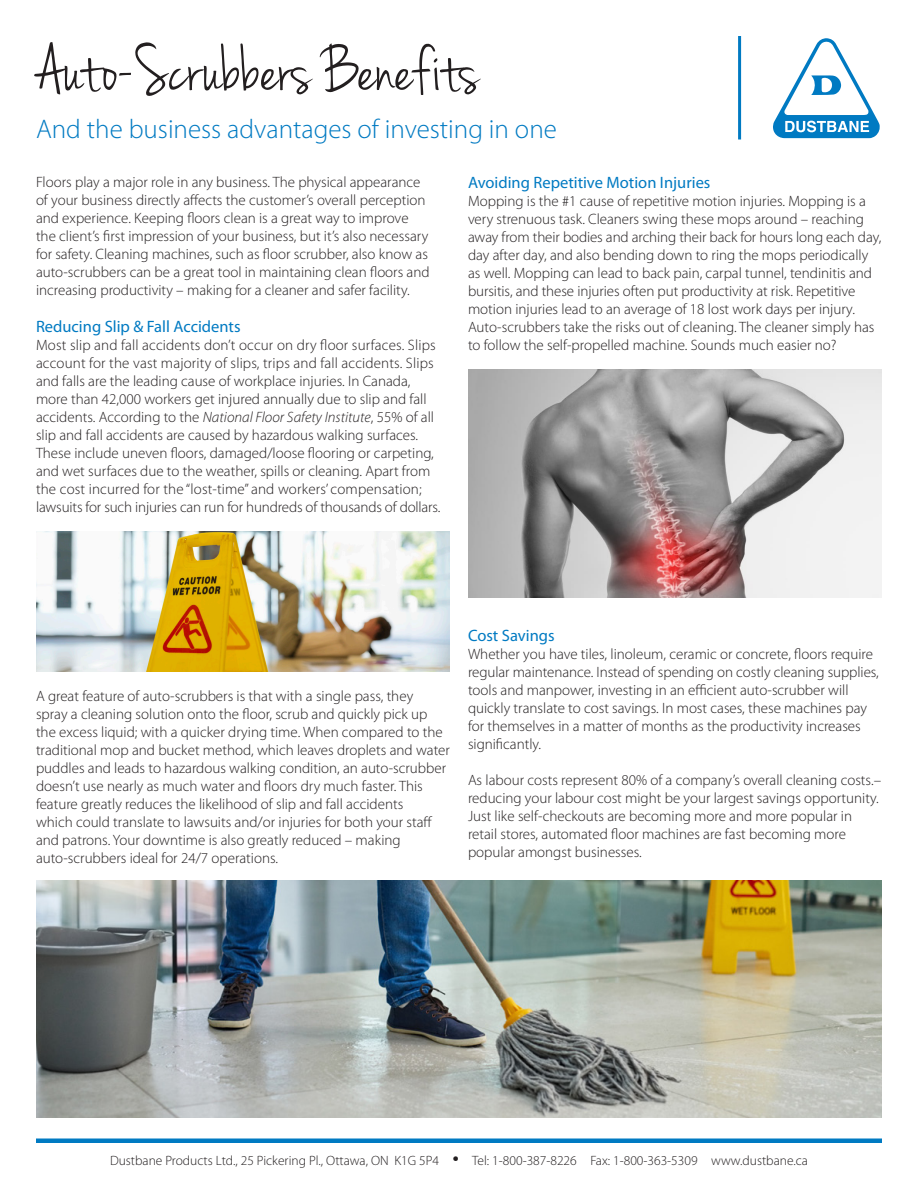
<style>
.page{position:relative;width:918px;height:1188px;background:#fff}
.page>*{position:absolute;margin:0;border:0;box-sizing:border-box;transform-origin:0 0}
.Page_Title{font:72px "Jenna Sue";color:#231f20}
.Page_Subtitle{font:300 27px "Myriad Pro";color:#007ac2}
.Body_Subheader{font:16.5px "Myriad Pro";color:#007ac2}
.Body_Text{font:300 15px/18px "Myriad Pro";color:#231f20}
.t1{font:300 13.5px "Myriad Pro";color:#231f20}
.s1{font-style:italic}
.s2{font-weight:900;font-size:16.5px}
</style>
<div class="page">
<div style="left:36px;top:1138px;width:846px;height:5px;background:#007ac2"></div>
<img style="left:468px;top:369px;width:414px;height:229px">
<img style="left:36px;top:880px;width:846px;height:237px">
<hr style="left:738px;top:36px;width:3px;height:104px;background:#007ac2">
<svg style="left:773px;top:38px;width:107px;height:101px"></svg>
<img style="left:36px;top:532px;width:414px;height:140px">
<p class="Page_Title" style="left:36px;top:28px;width:445px">Auto-Scrubbers Benefits</p>
<p class="Page_Subtitle" style="left:36px;top:113px;width:522px">And the business advantages of investing in one</p>
<p class="Body_Text" style="left:36px;top:173px;width:395px">Floors play a major role in any business. The physical appearance of your business directly affects the customer’s overall perception and experience. Keeping floors clean is a great way to improve the client’s first impression of your business, but it’s also necessary for safety. Cleaning machines, such as floor scrubber, also know as auto-scrubbers can be a great tool in maintaining clean floors and increasing productivity – making for a cleaner and safer facility.</p>
<p class="Body_Subheader" style="left:36px;top:317px;width:206px">Reducing Slip &amp; Fall Accidents</p>
<p class="Body_Text" style="left:36px;top:336px;width:406px">Most slip and fall accidents don’t occur on dry floor surfaces. Slips account for the vast majority of slips, trips and fall accidents. Slips and falls are the leading cause of workplace injuries. In Canada, more than 42,000 workers get injured annually due to slip and fall accidents. According to the <span class="s1">National Floor Safety Institute</span>, 55% of all slip and fall accidents are caused by hazardous walking surfaces.<br>These include uneven floors, damaged/loose flooring or carpeting, and wet surfaces due to the weather, spills or cleaning. Apart from the cost incurred for the “lost-time” and workers’ compensation; lawsuits for such injuries can run for hundreds of thousands of dollars.</p>
<p class="Body_Subheader" style="left:468px;top:172px;width:244px">Avoiding Repetitive Motion Injuries</p>
<p class="Body_Text" style="left:468px;top:192px;width:415px">Mopping is the #1 cause of repetitive motion injuries. Mopping is a very strenuous task. Cleaners swing these mops around – reaching away from their bodies and arching their back for hours long each day, day after day, and also bending down to ring the mops periodically as well. Mopping can lead to back pain, carpal tunnel, tendinitis and bursitis, and these injuries often put productivity at risk. Repetitive motion injuries lead to an average of 18 lost work days per injury.<br>Auto-scrubbers take the risks out of cleaning. The cleaner simply has to follow the self-propelled machine. Sounds much easier no?</p>
<p class="Body_Text" style="left:36px;top:687px;width:415px">A great feature of auto-scrubbers is that with a single pass, they<br>spray a cleaning solution onto the floor, scrub and quickly pick up the excess liquid; with a quicker drying time. When compared to the traditional mop and bucket method, which leaves droplets and water puddles and leads to hazardous walking condition, an auto-scrubber doesn’t use nearly as much water and floors dry much faster. This feature greatly reduces the likelihood of slip and fall accidents<br>which could translate to lawsuits and/or injuries for both your staff and patrons. Your downtime is also greatly reduced – making auto-scrubbers ideal for 24/7 operations.</p>
<p class="Body_Subheader" style="left:468px;top:625px;width:88px">Cost Savings</p>
<p class="Body_Text" style="left:468px;top:645px;width:412px">Whether you have tiles, linoleum, ceramic or concrete, floors require regular maintenance. Instead of spending on costly cleaning supplies, tools and manpower, investing in an efficient auto-scrubber will quickly translate to cost savings. In most cases, these machines pay for themselves in a matter of months as the productivity increases significantly.</p>
<p class="Body_Text" style="left:468px;top:771px;width:415px">As labour costs represent 80% of a company’s overall cleaning costs.– reducing your labour cost might be your largest savings opportunity.<br>Just like self-checkouts are becoming more and more popular in retail stores, automated floor machines are fast becoming more popular amongst businesses.</p>
<p class="t1" style="left:110px;top:1152px;width:699px">Dustbane Products Ltd., 25 Pickering Pl., Ottawa, ON K1G 5P4 <span class="s2">•</span> Tel: 1-800-387-8226 Fax: 1-800-363-5309 www.dustbane.ca</p>
</div>
